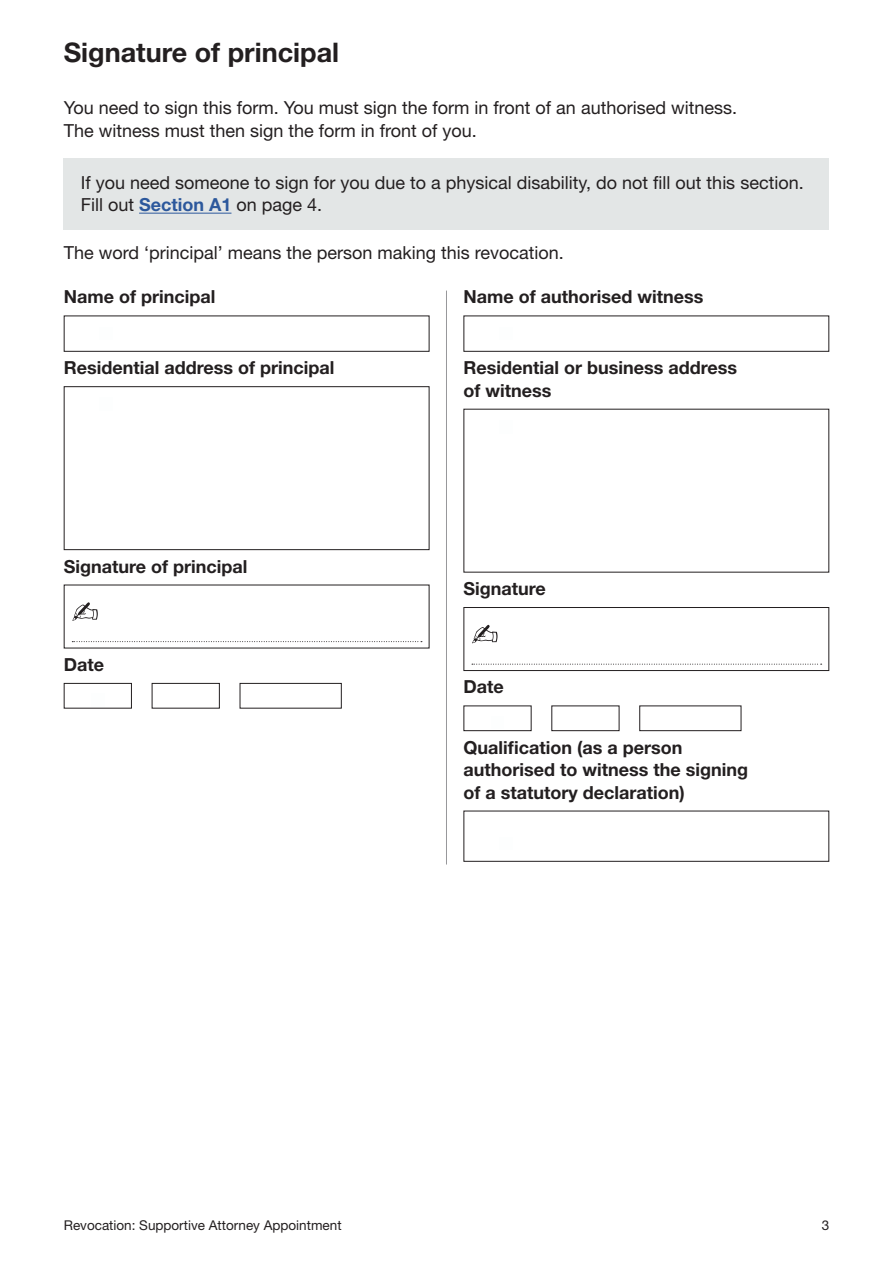
<style>
.page{position:relative;width:893px;height:1263px;background:#fff}
.page>*{position:absolute;margin:0;border:0;box-sizing:border-box;transform-origin:0 0}
.H2_new_page{font:700 27px "Helvetica Neue LT Std";color:#231f20}
.Question_no_indent{font:700 18px/22.5px "Helvetica Neue LT Std";color:#231f20}
.Body{font:18px/22.5px "Helvetica Neue LT Std";color:#231f20}
.Grey_text_single{font:18px/22.5px "Helvetica Neue LT Std";color:#231f20}
.t1{font:13.5px "Helvetica Neue LT Std";color:#231f20}
.s1{font-weight:700;color:#2c589c}
</style>
<div class="page">
<div style="left:63px;top:159px;width:766px;height:71px;background:#e3e6e6"></div>
<hr style="left:446px;top:291px;width:1px;height:573px;background:#98989b">
<hr style="left:139px;top:213px;width:92px;height:1px;background:#2c589c">
<div style="left:64px;top:316px;width:365px;height:36px;border:1px solid #231f20"></div>
<div style="left:64px;top:386px;width:365px;height:164px;border:1px solid #231f20"></div>
<svg style="left:72px;top:602px;width:26px;height:19px"></svg>
<svg style="left:72px;top:641px;width:350px;height:1px"></svg>
<div style="left:64px;top:683px;width:68px;height:25px;border:1px solid #231f20"></div>
<div style="left:152px;top:683px;width:68px;height:25px;border:1px solid #231f20"></div>
<div style="left:240px;top:683px;width:102px;height:25px;border:1px solid #231f20"></div>
<div style="left:463px;top:316px;width:366px;height:36px;border:1px solid #231f20"></div>
<svg style="left:472px;top:625px;width:25px;height:18px"></svg>
<svg style="left:472px;top:664px;width:350px;height:1px"></svg>
<div style="left:463px;top:607px;width:366px;height:64px;border:1px solid #231f20"></div>
<div style="left:463px;top:705px;width:68px;height:26px;border:1px solid #231f20"></div>
<div style="left:551px;top:705px;width:68px;height:26px;border:1px solid #231f20"></div>
<div style="left:639px;top:705px;width:102px;height:26px;border:1px solid #231f20"></div>
<div style="left:463px;top:811px;width:366px;height:51px;border:1px solid #231f20"></div>
<h2 class="H2_new_page" style="left:64px;top:35px;width:277px">Signature of principal</h2>
<p class="Body" style="left:64px;top:96px;width:675px">You need to sign this form. You must sign the form in front of an authorised witness.<br>The witness must then sign the form in front of you.</p>
<p class="Grey_text_single" style="left:81px;top:171px;width:724px">If you need someone to sign for you due to a physical disability, do not fill out this section.<br>Fill out <span class="s1">Section A1</span> on page 4.</p>
<p class="Body" style="left:64px;top:241px;width:502px">The word ‘principal’ means the person making this revocation.</p>
<p class="Question_no_indent" style="left:64px;top:285px;width:153px">Name of principal</p>
<p class="Question_no_indent" style="left:463px;top:285px;width:241px">Name of authorised witness</p>
<p class="Question_no_indent" style="left:64px;top:356px;width:272px">Residential address of principal</p>
<p class="Question_no_indent" style="left:64px;top:554px;width:185px">Signature of principal</p>
<p class="Question_no_indent" style="left:64px;top:653px;width:42px">Date</p>
<p class="Question_no_indent" style="left:463px;top:356px;width:275px">Residential or business address of witness</p>
<p class="Question_no_indent" style="left:463px;top:577px;width:84px">Signature</p>
<p class="Question_no_indent" style="left:463px;top:675px;width:42px">Date</p>
<p class="Question_no_indent" style="left:463px;top:735px;width:286px">Qualification (as a person authorised to witness the signing of a statutory declaration)</p>
<p class="t1" style="left:64px;top:1217px;width:279px">Revocation: Supportive Attorney Appointment</p>
<p class="t1" style="left:822px;top:1217px;width:9px">3</p>
</div>
